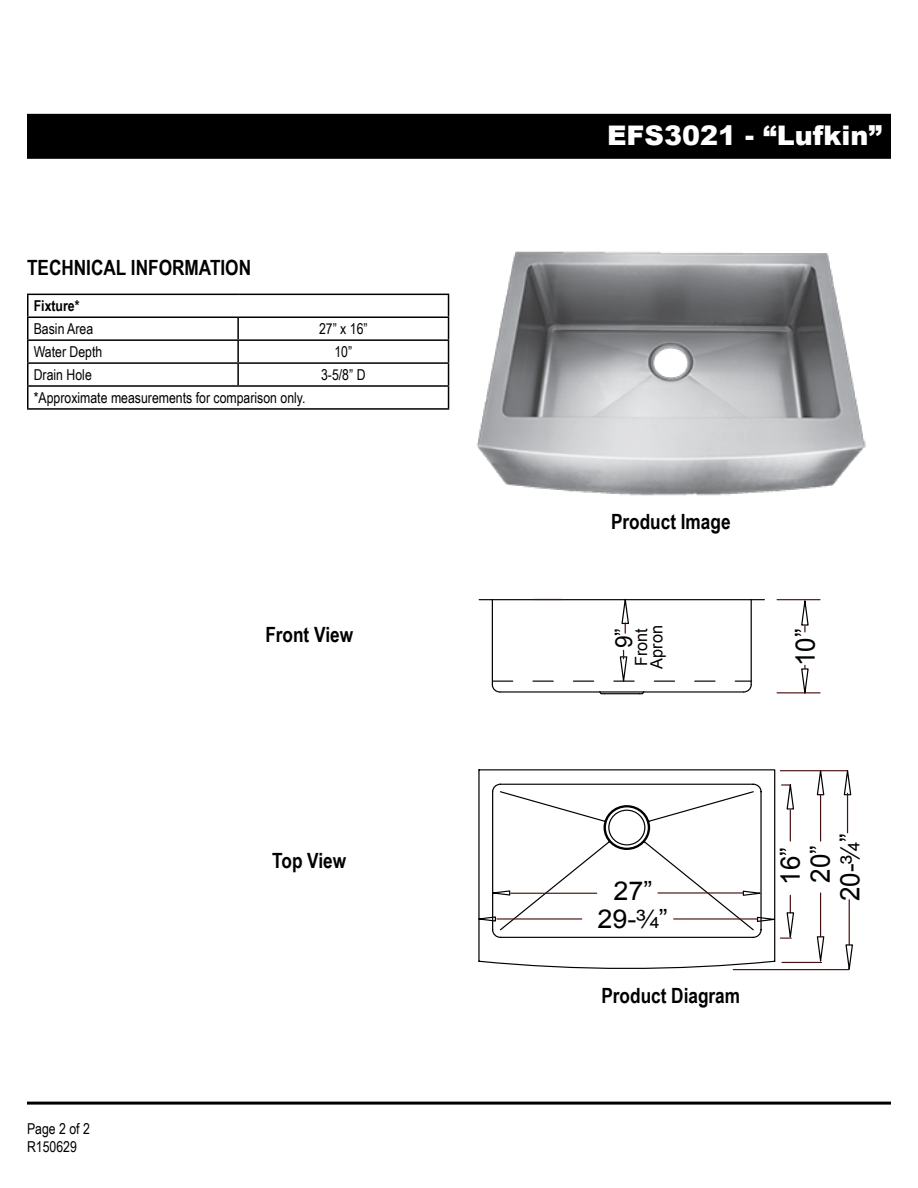
<style>
.page{position:relative;width:918px;height:1188px;background:#fff}
.page>*{position:absolute;margin:0;border:0;box-sizing:border-box;transform-origin:0 0}
.t1{font:900 27px "Arial";color:#fff}
.t2{font:27px "Arial";color:#000;scale:.96 1}
.t3{font:25.95px "Arial";color:#000;scale:1.04 1}
.t4{font:23.55px "Arial";color:#000;scale:.96 1}
.t5{font:700 21px "Arial Narrow";color:#000}
.t6{font:16.8px/15.1px "Arial";color:#000;scale:.96 1}
.t7{font:15px/18px "Arial Narrow";color:#000}
.t8{font:700 15px "Arial Narrow";color:#000}
.s1{font-family:"Helvetica LT Std Fractions"}
</style>
<div class="page">
<div style="left:27px;top:114px;width:864px;height:45px;background:#000"></div>
<hr style="left:27px;top:1102px;width:864px;height:3px;background:#000">
<img style="left:476px;top:251px;width:390px;height:245px">
<svg style="left:478px;top:769px;width:298px;height:202px"></svg>
<svg style="left:816px;top:936px;width:9px;height:26px"></svg>
<svg style="left:816px;top:771px;width:9px;height:25px"></svg>
<hr style="left:733px;top:969px;width:116px;height:1px;background:#471211">
<hr style="left:782px;top:962px;width:40px;height:1px;background:#471211">
<hr style="left:820px;top:893px;width:1px;height:44px;background:#471211">
<hr style="left:820px;top:795px;width:1px;height:46px;background:#471211">
<svg style="left:845px;top:944px;width:8px;height:26px"></svg>
<hr style="left:849px;top:900px;width:1px;height:45px;background:#471211">
<svg style="left:843px;top:770px;width:9px;height:26px"></svg>
<hr style="left:847px;top:793px;width:1px;height:40px;background:#471211">
<hr style="left:780px;top:770px;width:67px;height:1px;background:#471211">
<svg style="left:478px;top:784px;width:316px;height:155px"></svg>
<svg style="left:800px;top:600px;width:9px;height:32px"></svg>
<hr style="left:777px;top:599px;width:43px;height:1px;background:#471211">
<svg style="left:800px;top:665px;width:9px;height:29px"></svg>
<hr style="left:777px;top:692px;width:43px;height:1px;background:#471211">
<svg style="left:478px;top:598px;width:286px;height:97px"></svg>
<hr style="left:27px;top:294px;width:211px;height:1px;background:#000">
<hr style="left:238px;top:294px;width:211px;height:1px;background:#000">
<hr style="left:27px;top:317px;width:211px;height:1px;background:#000">
<hr style="left:238px;top:317px;width:211px;height:1px;background:#000">
<hr style="left:237px;top:318px;width:2px;height:21px;background:#000">
<hr style="left:27px;top:339px;width:211px;height:2px;background:#000">
<hr style="left:238px;top:339px;width:211px;height:2px;background:#000">
<hr style="left:237px;top:341px;width:2px;height:21px;background:#000">
<hr style="left:27px;top:362px;width:211px;height:2px;background:#000">
<hr style="left:238px;top:362px;width:211px;height:2px;background:#000">
<hr style="left:237px;top:364px;width:2px;height:21px;background:#000">
<hr style="left:27px;top:385px;width:211px;height:2px;background:#000">
<svg style="left:27px;top:295px;width:1px;height:113px"></svg>
<hr style="left:238px;top:385px;width:211px;height:2px;background:#000">
<svg style="left:448px;top:295px;width:1px;height:113px"></svg>
<hr style="left:27px;top:408px;width:211px;height:2px;background:#000">
<hr style="left:238px;top:408px;width:211px;height:2px;background:#000">
<h3 class="t5" style="left:27px;top:252px;width:226px">TECHNICAL INFORMATION</h3>
<p class="t8" style="left:34px;top:295px;width:47px">Fixture*</p>
<p class="t7" style="left:34px;top:319px;width:61px">Basin Area</p>
<p class="t7" style="left:319px;top:319px;width:50px">27” x 16”</p>
<p class="t7" style="left:34px;top:342px;width:70px">Water Depth</p>
<p class="t7" style="left:334px;top:342px;width:19px">10”</p>
<p class="t7" style="left:34px;top:365px;width:60px">Drain Hole</p>
<p class="t7" style="left:321px;top:365px;width:46px">3-5/8” D</p>
<p class="t7" style="left:34px;top:388px;width:273px">*Approximate measurements for comparison only.</p>
<h3 class="t5" style="left:265px;top:619px;width:89px">Front View</h3>
<h1 class="t1" style="left:607px;top:116px;width:276px">EFS3021 - “Lufkin”</h1>
<h3 class="t5" style="left:611px;top:506px;width:121px">Product Image</h3>
<h3 class="t4" style="left:608px;top:648px;width:23px;rotate:-90deg">9”</h3>
<p class="t6" style="left:634px;top:669px;width:47px;rotate:-90deg">Front<br>Apron</p>
<h1 class="t2" style="left:788px;top:666px;width:41px;rotate:-90deg">10”</h1>
<p class="t7" style="left:27px;top:1119px;width:64px">Page 2 of 2<br>R150629</p>
<h3 class="t5" style="left:272px;top:845px;width:76px">Top View</h3>
<h1 class="t2" style="left:773px;top:885px;width:41px;rotate:-90deg">16”</h1>
<h2 class="t3" style="left:597px;top:902px;width:69px">29-<span class="s1">¾</span>”</h2>
<h2 class="t3" style="left:613px;top:874px;width:39px">27”</h2>
<h1 class="t2" style="left:803px;top:883px;width:41px;rotate:-90deg">20”</h1>
<h1 class="t2" style="left:832px;top:901px;width:72px;rotate:-90deg">20-<span class="s1">¾</span>”</h1>
<h3 class="t5" style="left:601px;top:979px;width:140px">Product Diagram</h3>
</div>
